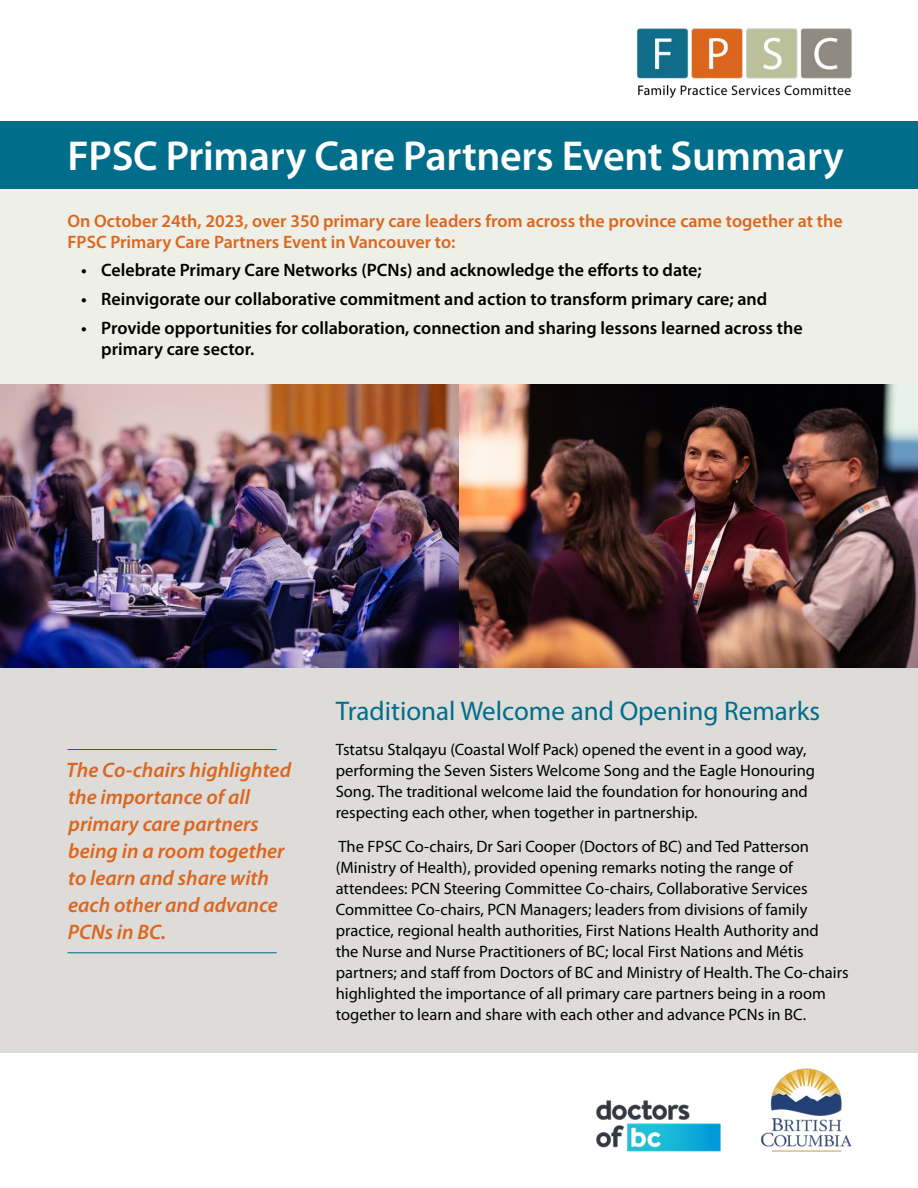
<style>
.page{position:relative;width:918px;height:1188px;background:#fff}
.page>*{position:absolute;margin:0;border:0;box-sizing:border-box;transform-origin:0 0}
.t1{font:600 42px "Myriad Pro";letter-spacing:-.01em;color:#fff}
.t2{font:27px "Myriad Pro";color:#006d8a}
.t3{font:italic 600 21px/27px "Myriad Pro";color:#dc661e}
.t4{font:600 18px/21px "Myriad Pro";color:#000}
.t5{font:600 18px/21px "Myriad Pro";color:#dc661e}
.t6{font:16.5px/21px "Myriad Pro";color:#000}
</style>
<div class="page">
<div style="left:0;top:475px;width:918px;height:578px;background:#dddcd9"></div>
<div style="left:0;top:189px;width:918px;height:286px;background:#eeefe6"></div>
<img style="left:0;top:384px;width:918px;height:284px">
<hr style="left:68px;top:749px;width:209px;height:1px;background:#006d8a">
<hr style="left:68px;top:952px;width:209px;height:1px;background:#006d8a">
<img style="left:596px;top:1068px;width:256px;height:84px">
<img style="left:637px;top:28px;width:215px;height:70px">
<div style="left:0;top:122px;width:918px;height:67px;background:#006d8a"></div>
<h1 class="t1" style="left:68px;top:129px;width:778px">FPSC Primary Care Partners Event Summary</h1>
<p class="t5" style="left:68px;top:210px;width:777px">On October 24th, 2023, over 350 primary care leaders from across the province came together at the<br>FPSC Primary Care Partners Event in Vancouver to:</p>
<p class="t4" style="left:81px;top:259px;width:622px">• Celebrate Primary Care Networks (PCNs) and acknowledge the efforts to date;</p>
<p class="t4" style="left:81px;top:288px;width:688px">• Reinvigorate our collaborative commitment and action to transform primary care; and</p>
<p class="t4" style="left:101px;top:317px;width:703px;text-indent:-20px">• Provide opportunities for collaboration, connection and sharing lessons learned across the primary care sector.</p>
<p class="t3" style="left:66px;top:756px;width:226px">The Co-chairs highlighted the importance of all primary care partners being in a room together to learn and share with each other and advance<br>PCNs in BC.</p>
<h2 class="t2" style="left:336px;top:695px;width:486px">Traditional Welcome and Opening Remarks</h2>
<p class="t6" style="left:336px;top:739px;width:481px">Tstatsu Stalqayu (Coastal Wolf Pack) opened the event in a good way, performing the Seven Sisters Welcome Song and the Eagle Honouring Song. The traditional welcome laid the foundation for honouring and respecting each other, when together in partnership.</p>
<p class="t6" style="left:336px;top:836px;width:514px">The FPSC Co-chairs, Dr Sari Cooper (Doctors of BC) and Ted Patterson (Ministry of Health), provided opening remarks noting the range of attendees: PCN Steering Committee Co-chairs, Collaborative Services Committee Co-chairs, PCN Managers; leaders from divisions of family practice, regional health authorities, First Nations Health Authority and<br>the Nurse and Nurse Practitioners of BC; local First Nations and Métis partners; and staff from Doctors of BC and Ministry of Health. The Co-chairs highlighted the importance of all primary care partners being in a room together to learn and share with each other and advance PCNs in BC.</p>
</div>
